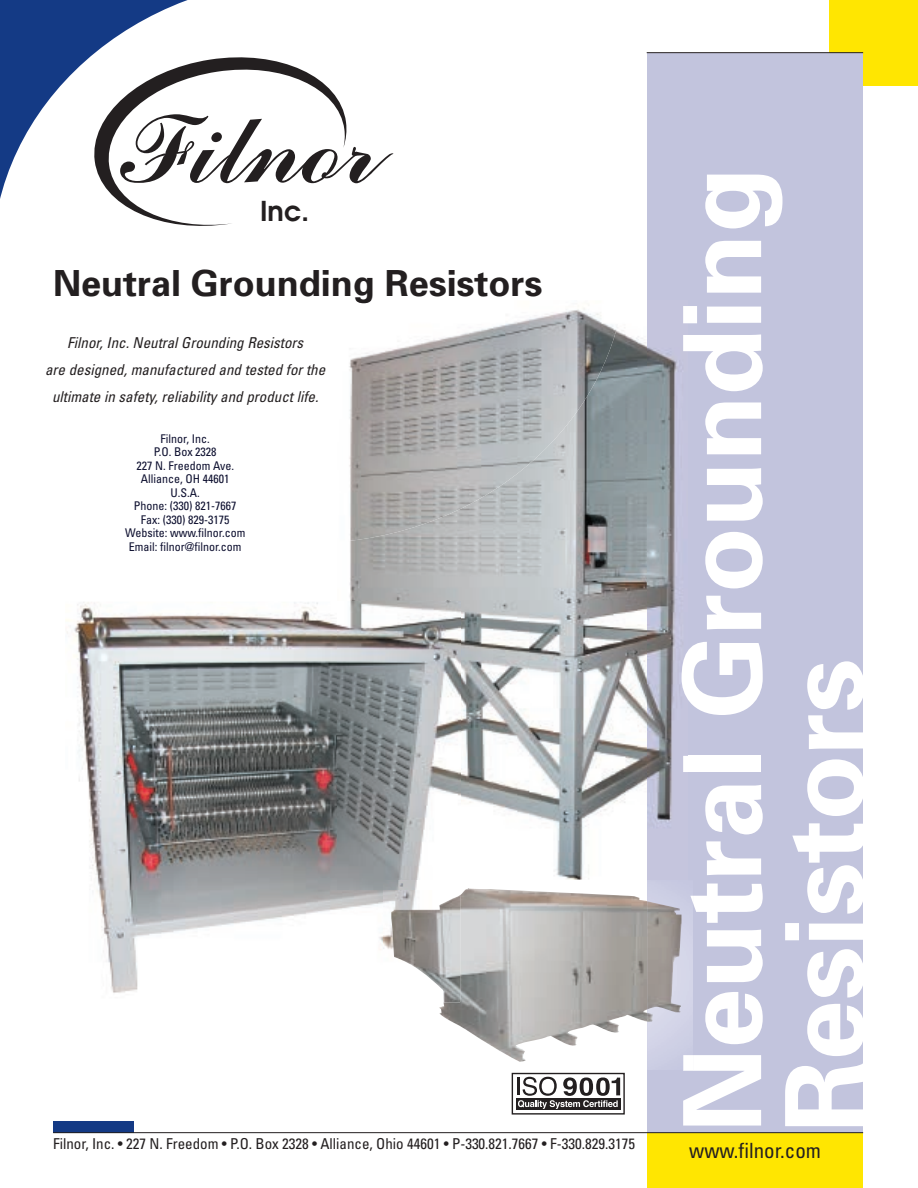
<style>
.page{position:relative;width:918px;height:1188px;background:#fff}
.page>*{position:absolute;margin:0;border:0;box-sizing:border-box;transform-origin:0 0}
.t1{font:700 108px/102px "Univers";color:#fff}
.t2{font:83.55px "Commercial Script V";color:#231f20}
.t3{font:700 36px "Univers";color:#231f20}
.t4{font:600 27.3px "Avant Garde";color:#231f20}
.t5{font:condensed 21px "Univers";color:#231f20}
.t6{font:italic condensed 15px/27px "Univers";color:#231f20;text-align:center}
.t7{font:condensed 15px "Univers";color:#231f20}
.t8{font:condensed 12px/13.5px "Univers";color:#0d0f2f;text-align:center}
</style>
<div class="page">
<div style="left:53px;top:1121px;width:81px;height:12px;background:#143a85"></div>
<svg style="left:0;top:0;width:188px;height:199px;fill:#143a85"></svg>
<div style="left:647px;top:1133px;width:216px;height:55px;background:#ffe601"></div>
<div style="left:829px;top:0;width:89px;height:86px;background:#ffe601"></div>
<div style="left:647px;top:53px;width:216px;height:1080px;background:#c2c4dd"></div>
<svg style="left:91px;top:53px;width:256px;height:173px"></svg>
<svg style="left:511px;top:1072px;width:114px;height:43px"></svg>
<div style="left:512px;top:1073px;width:113px;height:42px;border:1px solid #231f20"></div>
<div style="left:516px;top:1098px;width:104px;height:12px;background:#231f20"></div>
<svg style="left:517px;top:1077px;width:103px;height:32px"></svg>
<hr style="left:53px;top:1132px;width:810px;height:1px;background:#231f20">
<hr style="left:647px;top:52px;width:216px;height:1px;background:#231f20">
<img style="left:349px;top:334px;width:333px;height:546px">
<img style="left:349px;top:300px;width:274px;height:242px">
<img style="left:682px;top:306px;width:5px;height:466px">
<img style="left:66px;top:602px;width:317px;height:391px">
<img style="left:337px;top:602px;width:123px;height:287px">
<div style="left:647px;top:889px;width:36px;height:175px;background:#cfd0e5"></div>
<img style="left:383px;top:880px;width:77px;height:69px">
<img style="left:683px;top:895px;width:10px;height:175px">
<img style="left:439px;top:889px;width:208px;height:173px">
<img style="left:647px;top:901px;width:34px;height:121px">
<img style="left:391px;top:895px;width:69px;height:107px">
<h2 class="t2" style="left:124px;top:116px;width:265px">Filnor</h2>
<h3 class="t4" style="left:260px;top:195px;width:51px">Inc.</h3>
<h3 class="t3" style="left:53px;top:270px;width:491px">Neutral Grounding Resistors</h3>
<p class="t6" style="left:45px;top:331px;width:285px">Filnor, Inc. Neutral Grounding Resistors<br>are designed, manufactured and tested for the ultimate in safety, reliability and product life.</p>
<p class="t8" style="left:125px;top:433px;width:122px">Filnor, Inc.<br>P.O. Box 2328<br>227 N. Freedom Ave.<br>Alliance, OH 44601<br>U.S.A.<br>Phone: (330) 821-7667<br>Fax: (330) 829-3175<br>Website: www.filnor.com<br>Email: filnor@filnor.com</p>
<h1 class="t1" style="left:682px;top:1133px;width:966px;rotate:-90deg">Neutral Grounding<br>Resistors</h1>
<p class="t7" style="left:53px;top:1139px;width:583px">Filnor, Inc. • 227 N. Freedom • P.O. Box 2328 • Alliance, Ohio 44601 • P-330.821.7667 • F-330.829.3175</p>
<h3 class="t5" style="left:689px;top:1143px;width:133px">www.filnor.com</h3>
</div>
